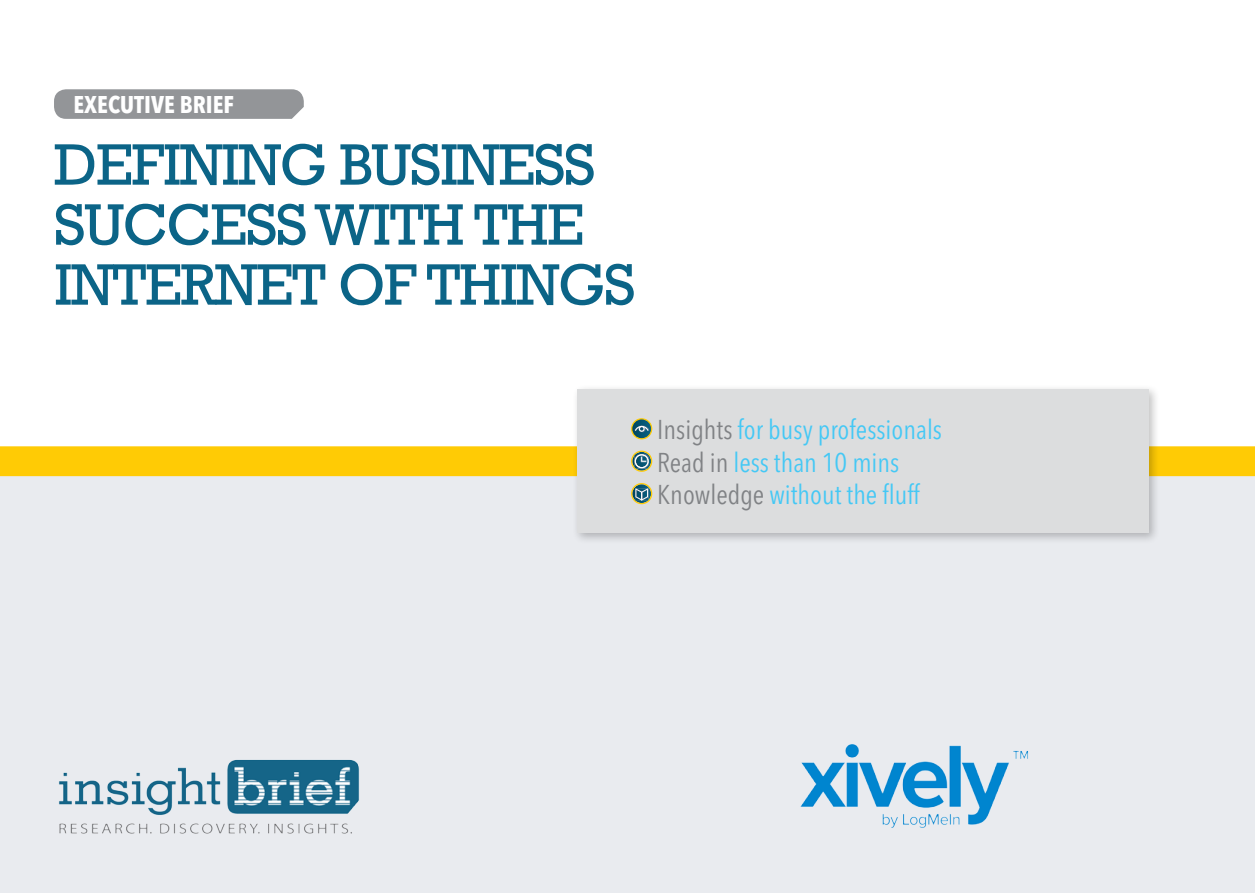
<style>
.page{position:relative;width:1255px;height:893px;background:#fff}
.page>*{position:absolute;margin:0;border:0;box-sizing:border-box;transform-origin:0 0}
.t1{font:59.4px/60px "Rockwell";letter-spacing:-.025em;color:#0b6487}
.t2{font:condensed 27px/32.4px "Avenir Next LT Pro";color:#44c8f5}
.t3{font:700 condensed 24px "Avenir Next LT Pro";color:#fff}
.s1{color:#808285}
</style>
<div class="page">
<div style="left:0;top:111px;width:1254px;height:782px;background:#e9ebef"></div>
<div style="left:0;top:111px;width:1254px;height:335px;background:#fff"></div>
<div style="left:1px;top:447px;width:1253px;height:28px;background:#ffcb05"></div>
<div style="left:0;top:446px;width:1254px;height:30px;border:2px solid #ffcb05"></div>
<div style="left:571px;top:384px;width:589px;height:161px;background:#000;opacity:.25"></div>
<div style="left:577px;top:389px;width:571px;height:144px;background:#dcddde"></div>
<svg style="left:631px;top:418px;width:21px;height:21px"></svg>
<svg style="left:631px;top:451px;width:21px;height:21px"></svg>
<svg style="left:631px;top:483px;width:21px;height:21px"></svg>
<img style="left:800px;top:744px;width:228px;height:84px">
<img style="left:59px;top:759px;width:300px;height:75px">
<svg style="left:54px;top:89px;width:250px;height:30px"></svg>
<p class="t3" style="left:74px;top:90px;width:162px">EXECUTIVE BRIEF</p>
<h1 class="t1" style="left:54px;top:136px;width:583px">DEFINING BUSINESS<br>SUCCESS WITH THE<br>INTERNET OF THINGS</h1>
<p class="t2" style="left:657px;top:414px;width:286px"><span class="s1">Insights</span> for busy professionals<br><span class="s1">Read in</span> less than 10 mins<br><span class="s1">Knowledge</span> without the fluff</p>
</div>
